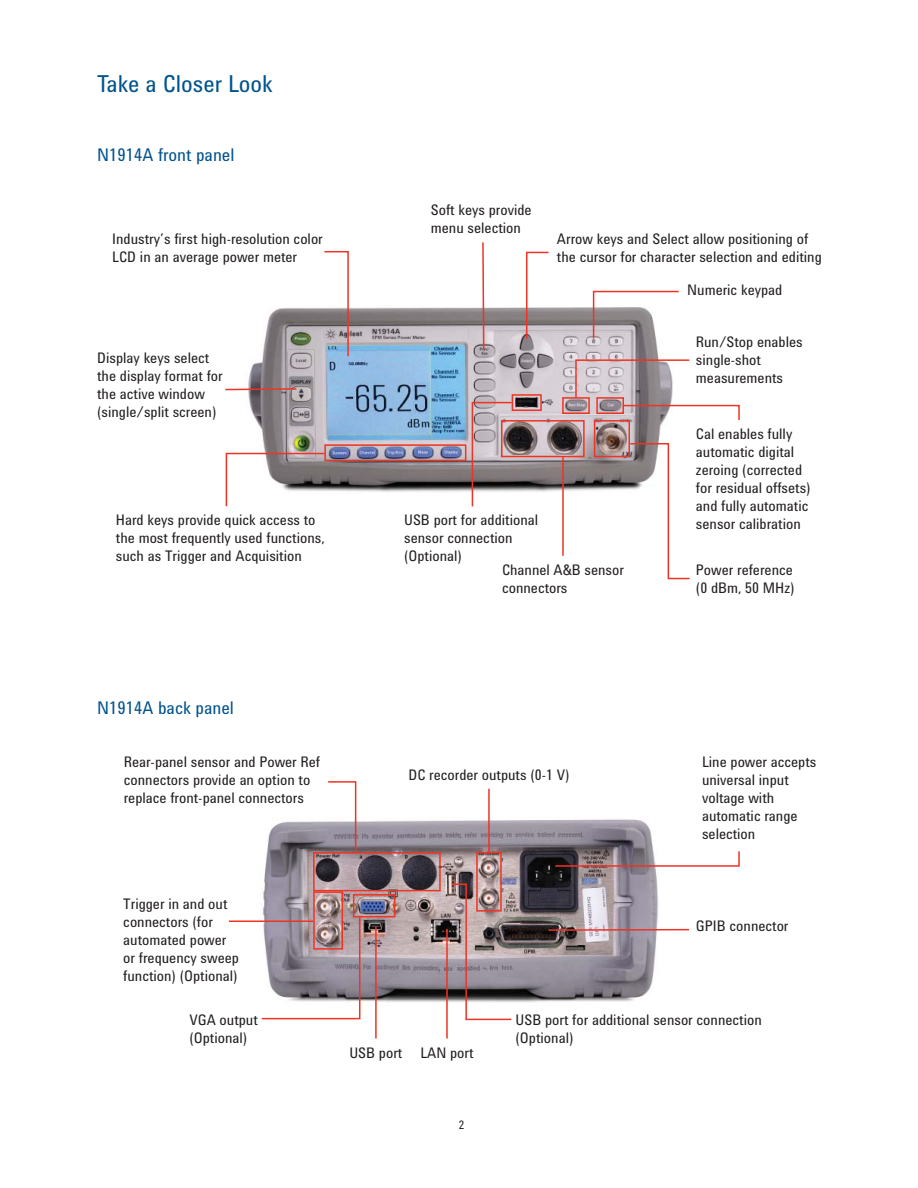
<style>
.page{position:relative;width:918px;height:1188px;background:#fff}
.page>*{position:absolute;margin:0;border:0;box-sizing:border-box;transform-origin:0 0}
.t1{font:24px "Agilent Condensed CFF";color:#00538e}
.t2{font:18px "Agilent Condensed CFF";color:#00538e}
.t3{font:15px/18px "Agilent Condensed CFF";color:#231f20}
.t4{font:12px "Agilent Condensed CFF";color:#231f20}
</style>
<div class="page">
<img style="left:248px;top:307px;width:415px;height:185px">
<img style="left:263px;top:819px;width:395px;height:184px">
<hr style="left:375px;top:926px;width:2px;height:113px;background:#ee3424">
<hr style="left:446px;top:929px;width:2px;height:110px;background:#ee3424">
<svg style="left:547px;top:928px;width:143px;height:4px"></svg>
<div style="left:313px;top:891px;width:30px;height:59px;border:2px solid #ee3424"></div>
<hr style="left:229px;top:921px;width:84px;height:1px;background:#ee3424">
<svg style="left:327px;top:781px;width:30px;height:71px"></svg>
<svg style="left:554px;top:850px;width:186px;height:17px"></svg>
<hr style="left:488px;top:789px;width:2px;height:63px;background:#ee3424">
<svg style="left:525px;top:251px;width:25px;height:89px"></svg>
<svg style="left:481px;top:242px;width:4px;height:108px"></svg>
<svg style="left:323px;top:251px;width:27px;height:107px"></svg>
<svg style="left:592px;top:290px;width:87px;height:50px"></svg>
<svg style="left:629px;top:442px;width:61px;height:138px"></svg>
<hr style="left:562px;top:457px;width:2px;height:99px;background:#ee3424">
<div style="left:324px;top:444px;width:142px;height:17px;border:2px solid #ee3424"></div>
<svg style="left:225px;top:452px;width:101px;height:55px"></svg>
<svg style="left:225px;top:387px;width:73px;height:4px"></svg>
<div style="left:512px;top:394px;width:30px;height:17px;border:2px solid #ee3424"></div>
<svg style="left:471px;top:401px;width:42px;height:106px;background:#b3a3a6"></svg>
<div style="left:501px;top:420px;width:84px;height:37px;border:2px solid #ee3424"></div>
<div style="left:594px;top:420px;width:36px;height:37px;border:2px solid #ee3424"></div>
<div style="left:562px;top:397px;width:28px;height:17px;border:2px solid #ee3424"></div>
<svg style="left:574px;top:359px;width:166px;height:63px"></svg>
<div style="left:313px;top:852px;width:128px;height:39px;border:2px solid #ee3424"></div>
<div style="left:476px;top:852px;width:26px;height:60px;border:2px solid #ee3424"></div>
<div style="left:353px;top:894px;width:42px;height:23px;border:2px solid #ee3424"></div>
<svg style="left:260px;top:916px;width:101px;height:104px"></svg>
<svg style="left:450px;top:883px;width:63px;height:138px;background:#a59496"></svg>
<h1 class="t1" style="left:97px;top:75px;width:177px">Take a Closer Look</h1>
<p class="t2" style="left:97px;top:149px;width:139px">N1914A front panel</p>
<p class="t3" style="left:112px;top:232px;width:212px">Industry’s first high-resolution color<br>LCD in an average power meter</p>
<p class="t3" style="left:97px;top:350px;width:127px">Display keys select the display format for the active window (single/split screen)</p>
<p class="t3" style="left:116px;top:513px;width:210px">Hard keys provide quick access to the most frequently used functions, such as Trigger and Acquisition</p>
<p class="t3" style="left:431px;top:202px;width:102px">Soft keys provide menu selection</p>
<p class="t3" style="left:557px;top:232px;width:266px">Arrow keys and Select allow positioning of the cursor for character selection and editing</p>
<p class="t3" style="left:687px;top:283px;width:97px">Numeric keypad</p>
<p class="t3" style="left:696px;top:334px;width:108px">Run/Stop enables single-shot measurements</p>
<p class="t3" style="left:404px;top:513px;width:136px">USB port for additional sensor connection (Optional)</p>
<p class="t3" style="left:502px;top:562px;width:123px">Channel A&amp;B sensor connectors</p>
<p class="t3" style="left:696px;top:426px;width:116px">Cal enables fully automatic digital zeroing (corrected for residual offsets) and fully automatic sensor calibration</p>
<p class="t3" style="left:696px;top:562px;width:100px">Power reference (0 dBm, 50 MHz)</p>
<p class="t2" style="left:97px;top:701px;width:138px">N1914A back panel</p>
<p class="t3" style="left:124px;top:755px;width:198px">Rear-panel sensor and Power Ref connectors provide an option to replace front-panel connectors</p>
<p class="t3" style="left:123px;top:897px;width:117px">Trigger in and out connectors (for automated power or frequency sweep function) (Optional)</p>
<p class="t3" style="left:189px;top:1012px;width:70px">VGA output (Optional)</p>
<p class="t3" style="left:408px;top:768px;width:163px">DC recorder outputs (0-1 V)</p>
<p class="t3" style="left:702px;top:755px;width:116px">Line power accepts universal input voltage with automatic range selection</p>
<p class="t3" style="left:696px;top:919px;width:94px">GPIB connector</p>
<p class="t3" style="left:349px;top:1045px;width:54px">USB port</p>
<p class="t3" style="left:420px;top:1045px;width:55px">LAN port</p>
<p class="t4" style="left:459px;top:1120px;width:7px">2</p>
<p class="t3" style="left:516px;top:1012px;width:248px">USB port for additional sensor connection (Optional)</p>
</div>
